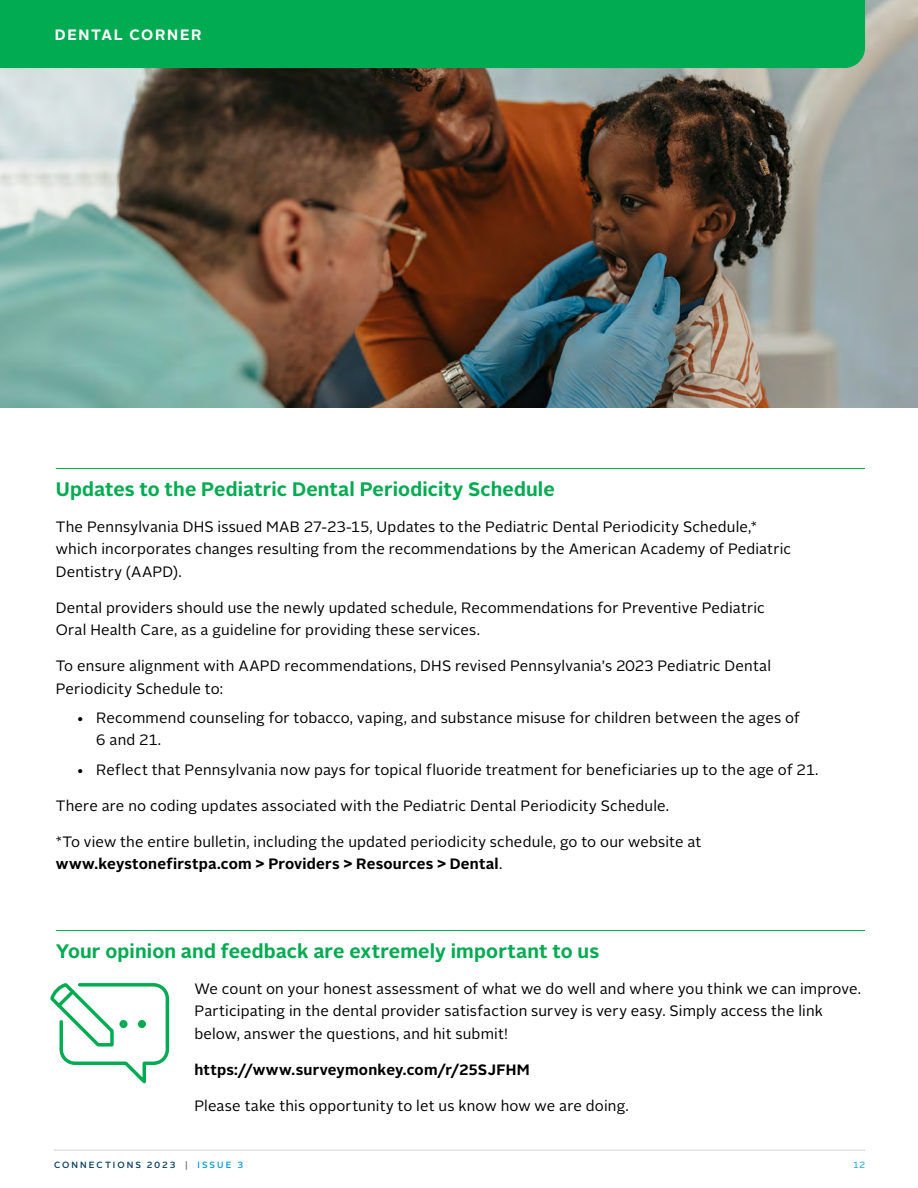
<style>
.page{position:relative;width:918px;height:1188px;background:#fff}
.page>*{position:absolute;margin:0;border:0;box-sizing:border-box;transform-origin:0 0}
.t1{font:700 19.5px "Alright Sans";letter-spacing:.005em;color:#00ab51}
.Body_Copy{font:15px/22.5px "Alright Sans";letter-spacing:.01em;color:#000}
.Body_Copy-2{font:700 15px "Alright Sans";letter-spacing:.015em;color:#000}
.t2{font:700 15px "Alright Sans";letter-spacing:.11em;color:#fff}
.t3{font:500 9px "Alright Sans";letter-spacing:.23em;color:#003a5d}
.t4{font:9px "Alright Sans";color:#0099d8}
.s1{font-weight:700}
.s2{color:#6d6e71}
.s3{color:#0099d8}
</style>
<div class="page">
<hr style="left:56px;top:468px;width:809px;height:1px;background:#00ab51">
<hr style="left:56px;top:930px;width:809px;height:1px;background:#00ab51">
<img style="left:0;top:0;width:918px;height:407px">
<svg style="left:50px;top:983px;width:120px;height:101px"></svg>
<div style="left:0;top:0;width:865px;height:68px;background:#00ab51"></div>
<hr style="left:54px;top:1150px;width:811px;height:1px;background:#d1d3d4">
<p class="t2" style="left:55px;top:24px;width:149px">DENTAL CORNER</p>
<p class="t1" style="left:56px;top:475px;width:500px">Updates to the Pediatric Dental Periodicity Schedule</p>
<p class="Body_Copy" style="left:56px;top:515px;width:737px">The Pennsylvania DHS issued MAB 27-23-15, Updates to the Pediatric Dental Periodicity Schedule,* which incorporates changes resulting from the recommendations by the American Academy of Pediatric<br>Dentistry (AAPD).</p>
<p class="Body_Copy" style="left:56px;top:596px;width:711px">Dental providers should use the newly updated schedule, Recommendations for Preventive Pediatric<br>Oral Health Care, as a guideline for providing these services.</p>
<p class="Body_Copy" style="left:56px;top:655px;width:717px">To ensure alignment with AAPD recommendations, DHS revised Pennsylvania’s 2023 Pediatric Dental<br>Periodicity Schedule to:</p>
<p class="Body_Copy" style="left:96px;top:707px;width:705px;text-indent:-20px">• Recommend counseling for tobacco, vaping, and substance misuse for children between the ages of<br>6 and 21.</p>
<p class="Body_Copy" style="left:76px;top:758px;width:744px">• Reflect that Pennsylvania now pays for topical fluoride treatment for beneficiaries up to the age of 21.</p>
<p class="Body_Copy" style="left:56px;top:794px;width:615px">There are no coding updates associated with the Pediatric Dental Periodicity Schedule.</p>
<p class="Body_Copy" style="left:56px;top:830px;width:647px">*To view the entire bulletin, including the updated periodicity schedule, go to our website at <span class="s1">www.keystonefirstpa.com &gt; Providers &gt; Resources &gt; Dental</span>.</p>
<p class="t1" style="left:56px;top:937px;width:545px">Your opinion and feedback are extremely important to us</p>
<p class="Body_Copy" style="left:194px;top:977px;width:668px">We count on your honest assessment of what we do well and where you think we can improve.<br>Participating in the dental provider satisfaction survey is very easy. Simply access the link below, answer the questions, and hit submit!</p>
<p class="Body_Copy-2" style="left:194px;top:1059px;width:337px">https://www.surveymonkey.com/r/25SJFHM</p>
<p class="Body_Copy" style="left:194px;top:1094px;width:436px">Please take this opportunity to let us know how we are doing.</p>
<p class="t3" style="left:54px;top:1159px;width:190px">CONNECTIONS 2023 <span class="s2">|</span> <span class="s3">ISSUE 3</span></p>
<p class="t4" style="left:853px;top:1159px;width:13px">12</p>
</div>
